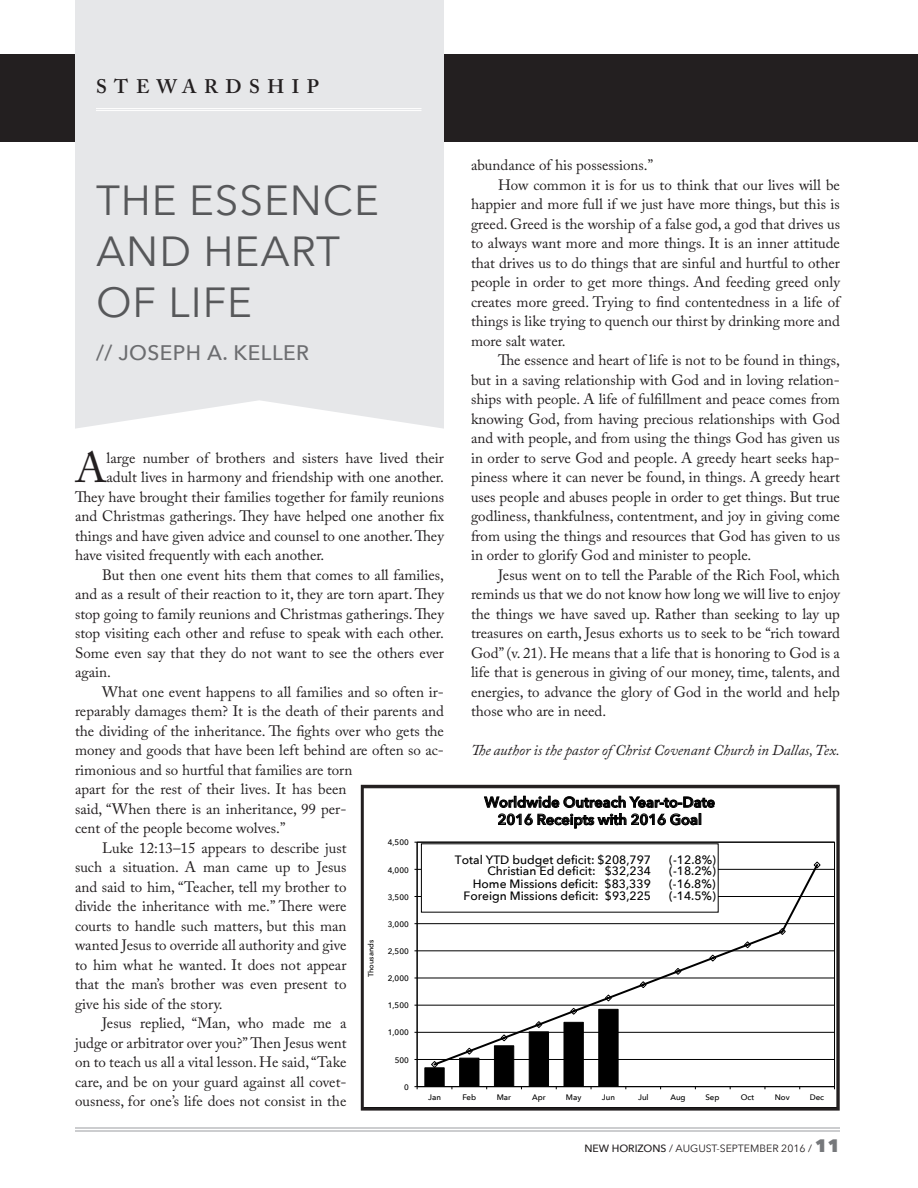
<style>
.page{position:relative;width:918px;height:1188px;background:#fff}
.page>*{position:absolute;margin:0;border:0;box-sizing:border-box;transform-origin:0 0}
.Main_text{font:42.45px "Adobe Caslon Pro";color:#231f20}
.Department_title{font:42px/51px "Avenir Next";letter-spacing:.02em;color:#57585a}
.Department_author{font:500 21px "Avenir Next";letter-spacing:.02em;color:#6c6d70}
.Department_name{font:600 19.5px "Adobe Caslon Pro";letter-spacing:.385em;color:#231f20}
.Main_text-2{font:15px/19.5px "Adobe Caslon Pro";color:#231f20;text-align:justify}
.Main_text-3{font:italic 15px "Adobe Caslon Pro";color:#231f20}
.t1{font:600 14.55px/17.2px "Avenir Next";color:#000;text-align:center}
.t2{font:500 12.15px "Avenir Next";color:#000}
.t3{font:10.5px "Avenir Next";color:#231f20}
.t4{font:500 7.95px "Avenir Next";color:#000}
.t5{font:500 7.5px "Avenir Next";color:#000}
.s1{font-weight:500}
.s2{font-weight:800;font-size:18px;color:#76787b}
</style>
<div class="page">
<hr style="left:75px;top:1127px;width:765px;height:2px;background:#bcbdc0">
<hr style="left:75px;top:1130px;width:765px;height:2px;background:#bcbdc0">
<div style="left:0;top:54px;width:918px;height:87px;background:#231f20"></div>
<div style="left:75px;top:0;width:369px;height:429px;background:#e6e7e9"></div>
<hr style="left:96px;top:108px;width:326px;height:1px;background:#fff">
<hr style="left:96px;top:110px;width:326px;height:1px;background:#fff">
<hr style="left:417px;top:1059px;width:418px;height:1px;background:#000">
<hr style="left:417px;top:1032px;width:418px;height:1px;background:#000">
<hr style="left:417px;top:1005px;width:418px;height:1px;background:#000">
<hr style="left:417px;top:978px;width:418px;height:1px;background:#000">
<hr style="left:417px;top:951px;width:418px;height:1px;background:#000">
<hr style="left:417px;top:923px;width:418px;height:1px;background:#000">
<hr style="left:417px;top:896px;width:418px;height:1px;background:#000">
<hr style="left:417px;top:869px;width:418px;height:1px;background:#000">
<hr style="left:417px;top:842px;width:1px;height:245px;background:#000">
<hr style="left:417px;top:1086px;width:418px;height:1px;background:#000">
<svg style="left:424px;top:1031px;width:195px;height:58px"></svg>
<svg style="left:431px;top:861px;width:390px;height:207px"></svg>
<svg style="left:484px;top:796px;width:231px;height:32px"></svg>
<div style="left:421px;top:844px;width:297px;height:68px;background:#fff"></div>
<div style="left:361px;top:785px;width:479px;height:326px;border:3px solid #231f20"></div>
<p class="Department_name" style="left:96px;top:75px;width:224px">STEWARDSHIP</p>
<p class="Main_text-2" style="left:471px;top:155px;width:184px">abundance of his possessions.”</p>
<p class="Main_text-2" style="left:471px;top:175px;width:371px;text-indent:27px">How common it is for us to think that our lives will be happier and more full if we just have more things, but this is greed. Greed is the worship of a false god, a god that drives us to always want more and more things. It is an inner attitude that drives us to do things that are sinful and hurtful to other people in order to get more things. And feeding greed only creates more greed. Trying to find contentedness in a life of things is like trying to quench our thirst by drinking more and more salt water.</p>
<p class="Main_text-2" style="left:471px;top:350px;width:371px;text-indent:27px">The essence and heart of life is not to be found in things, but in a saving relationship with God and in loving relation&shy;ships with people. A life of fulfillment and peace comes from knowing God, from having precious relationships with God and with people, and from using the things God has given us in order to serve God and people. A greedy heart seeks hap&shy;piness where it can never be found, in things. A greedy heart uses people and abuses people in order to get things. But true godliness, thankfulness, contentment, and joy in giving come from using the things and resources that God has given to us in order to glorify God and minister to people.</p>
<p class="Main_text-2" style="left:471px;top:565px;width:371px;text-indent:27px">Jesus went on to tell the Parable of the Rich Fool, which reminds us that we do not know how long we will live to enjoy the things we have saved up. Rather than seeking to lay up treasures on earth, Jesus exhorts us to seek to be “rich toward God” (v. 21). He means that a life that is honoring to God is a life that is generous in giving of our money, time, talents, and energies, to advance the glory of God in the world and help those who are in need.</p>
<p class="Main_text-3" style="left:471px;top:741px;width:371px">The author is the pastor of Christ Covenant Church in Dallas, Tex.</p>
<p class="Department_title" style="left:96px;top:174px;width:284px">THE ESSENCE<br>AND HEART<br>OF LIFE</p>
<p class="Department_author" style="left:96px;top:340px;width:215px">// JOSEPH A. KELLER</p>
<p class="Main_text" style="left:75px;top:443px;width:33px">A</p>
<p class="Main_text-2" style="left:107px;top:448px;width:339px">large number of brothers and sisters have lived their</p>
<p class="Main_text-2" style="left:107px;top:467px;width:339px">adult lives in harmony and friendship with one another.</p>
<p class="Main_text-2" style="left:75px;top:487px;width:371px">They have brought their families together for family reunions</p>
<p class="Main_text-2" style="left:75px;top:506px;width:370px">and Christmas gatherings. They have helped one another fix</p>
<p class="Main_text-2" style="left:75px;top:526px;width:370px">things and have given advice and counsel to one another. They</p>
<p class="Main_text-2" style="left:75px;top:545px;width:251px">have visited frequently with each another.</p>
<p class="Main_text-2" style="left:75px;top:565px;width:371px;text-indent:27px">But then one event hits them that comes to all families, and as a result of their reaction to it, they are torn apart. They stop going to family reunions and Christmas gatherings. They stop visiting each other and refuse to speak with each other.<br>Some even say that they do not want to see the others ever again.</p>
<p class="Main_text-2" style="left:75px;top:682px;width:370px;text-align:left;text-indent:27px">What one event happens to all families and so often ir&shy;reparably damages them? It is the death of their parents and the dividing of the inheritance. The fights over who gets the money and goods that have been left behind are often so ac&shy;rimonious and so hurtful that families are torn<br>apart for the rest of their lives. It has been<br>said, “When there is an inheritance, 99 per-<br>cent of the people become wolves.”</p>
<p class="Main_text-2" style="left:75px;top:838px;width:273px;text-indent:27px">Luke 12:13–15 appears to describe just such a situation. A man came up to Jesus and said to him, “Teacher, tell my brother to divide the inheritance with me.” There were courts to handle such matters, but this man wanted Jesus to override all authority and give to him what he wanted. It does not appear that the man’s brother was even present to give his side of the story.</p>
<p class="Main_text-2" style="left:75px;top:1013px;width:273px;text-indent:27px">Jesus replied, “Man, who made me a judge or arbitrator over you?” Then Jesus went on to teach us all a vital lesson. He said, “Take care, and be on your guard against all covet&shy;ousness, for one’s life does not consist in the</p>
<p class="t1" style="left:484px;top:794px;width:232px">Worldwide Outreach Year-to-Date<br>2016 Receipts with 2016 Goal</p>
<p class="t2" style="left:455px;top:852px;width:198px">Total YTD budget deficit: $208,797</p>
<p class="t2" style="left:669px;top:852px;width:48px">(-12.8%)</p>
<p class="t2" style="left:487px;top:864px;width:165px">Christian Ed deficit: $32,234</p>
<p class="t2" style="left:669px;top:864px;width:48px">(-18.2%)</p>
<p class="t2" style="left:473px;top:876px;width:180px">Home Missions deficit: $83,339</p>
<p class="t2" style="left:669px;top:876px;width:48px">(-16.8%)</p>
<p class="t2" style="left:464px;top:888px;width:189px">Foreign Missions deficit: $93,225</p>
<p class="t2" style="left:669px;top:888px;width:48px">(-14.5%)</p>
<p class="t4" style="left:388px;top:838px;width:22px">4,500</p>
<p class="t4" style="left:388px;top:865px;width:22px">4,000</p>
<p class="t4" style="left:388px;top:892px;width:22px">3,500</p>
<p class="t4" style="left:388px;top:919px;width:22px">3,000</p>
<p class="t5" style="left:366px;top:977px;width:39px;rotate:-90deg">Thousands</p>
<p class="t4" style="left:388px;top:946px;width:22px">2,500</p>
<p class="t4" style="left:388px;top:974px;width:22px">2,000</p>
<p class="t4" style="left:388px;top:1001px;width:22px">1,500</p>
<p class="t4" style="left:388px;top:1028px;width:22px">1,000</p>
<p class="t4" style="left:395px;top:1055px;width:16px">500</p>
<p class="t4" style="left:404px;top:1082px;width:6px">0</p>
<p class="t4" style="left:428px;top:1093px;width:14px">Jan</p>
<p class="t4" style="left:462px;top:1093px;width:15px">Feb</p>
<p class="t4" style="left:497px;top:1093px;width:16px">Mar</p>
<p class="t4" style="left:532px;top:1093px;width:15px">Apr</p>
<p class="t4" style="left:566px;top:1093px;width:17px">May</p>
<p class="t4" style="left:602px;top:1093px;width:15px">Jun</p>
<p class="t4" style="left:638px;top:1093px;width:12px">Jul</p>
<p class="t4" style="left:670px;top:1093px;width:17px">Aug</p>
<p class="t4" style="left:705px;top:1093px;width:16px">Sep</p>
<p class="t4" style="left:741px;top:1093px;width:15px">Oct</p>
<p class="t4" style="left:775px;top:1093px;width:16px">Nov</p>
<p class="t4" style="left:810px;top:1093px;width:16px">Dec</p>
<p class="t3" style="left:584px;top:1142px;width:257px"><span class="s1">NEW HORIZONS</span> / AUGUST-SEPTEMBER 2016 / <span class="s2">11</span></p>
</div>
